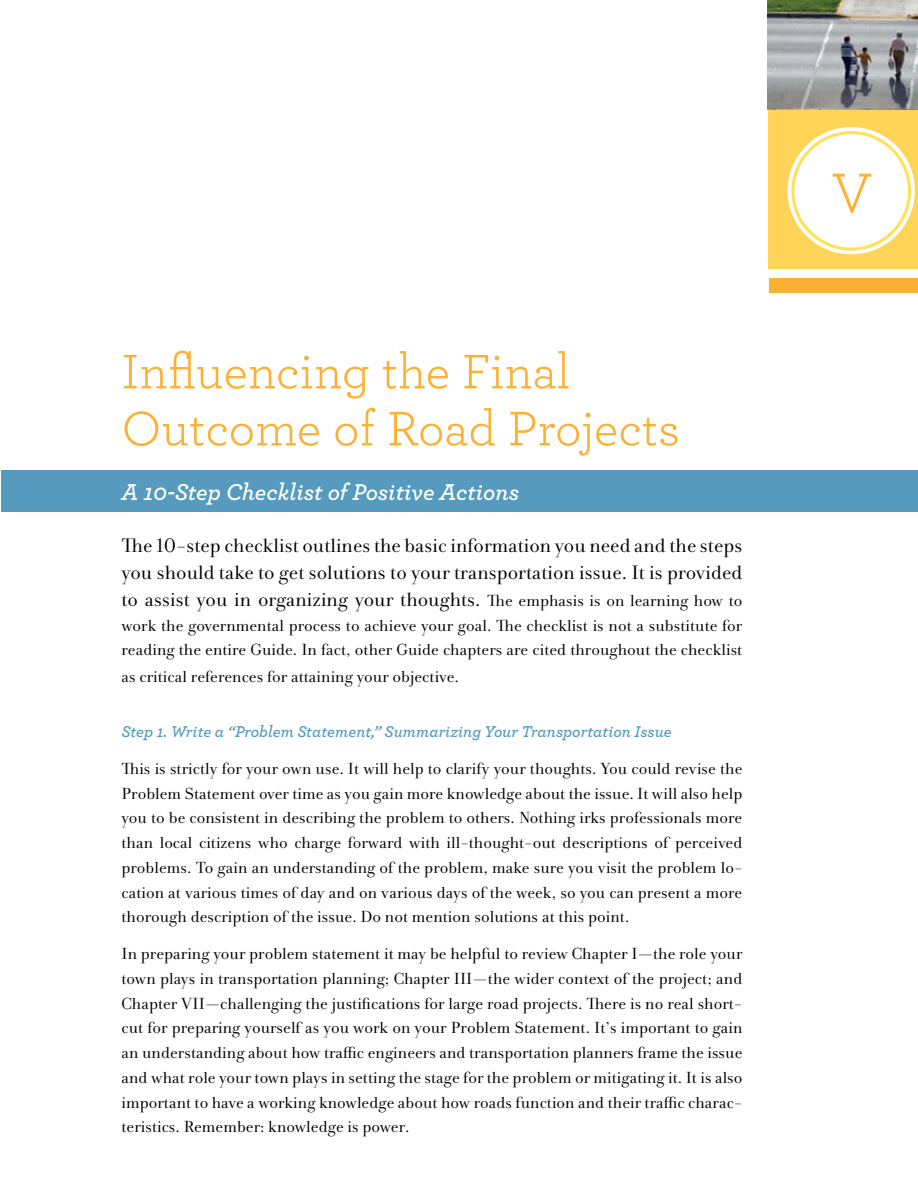
<style>
.page{position:relative;width:918px;height:1188px;background:#fff}
.page>*{position:absolute;margin:0;border:0;box-sizing:border-box;transform-origin:0 0}
.t1{font:58.5px "Archer";color:#fcb034}
.t2{font:51px/57px "Archer";color:#fcb034}
.t3{font:italic 600 24px "Archer";color:#fff}
.t4{font:19.95px/27px "Andrade Pro";color:#000;text-align:justify}
.t5{font:16.5px/24.8px "Andrade Pro";color:#000;text-align:justify}
.t6{font:italic 600 16.5px "Archer";color:#569bbe}
.s1{font-size:16.5px}
</style>
<div class="page">
<div style="left:769px;top:104px;width:149px;height:165px;background:#ffd457"></div>
<div style="left:770px;top:278px;width:148px;height:14px;background:#fcb034"></div>
<div style="left:2px;top:471px;width:916px;height:41px;background:#569bbe"></div>
<div style="left:788px;top:127px;width:127px;height:127px;background:#fff;border-radius:50%"></div>
<div style="left:791px;top:131px;width:120px;height:120px;border:3px solid #ffe153;border-radius:50%"></div>
<img style="left:768px;top:0;width:150px;height:110px">
<p class="t2" style="left:122px;top:341px;width:560px">Influencing the Final<br>Outcome of Road Projects</p>
<p class="t3" style="left:122px;top:474px;width:399px">A 10-Step Checklist of Positive Actions</p>
<p class="t4" style="left:122px;top:532px;width:623px">The 10-step checklist outlines the basic information you need and the steps you should take to get solutions to your transportation issue. It is provided to assist you in organizing your thoughts. <span class="s1">The emphasis is on learning how to</span></p>
<p class="t5" style="left:122px;top:613px;width:622px">work the governmental process to achieve your goal. The checklist is not a substitute for reading the entire Guide. In fact, other Guide chapters are cited throughout the checklist</p>
<p class="t5" style="left:122px;top:665px;width:339px">as critical references for attaining your objective.</p>
<p class="t6" style="left:122px;top:719px;width:552px">Step 1. Write a “Problem Statement,” Summarizing Your Transportation Issue</p>
<p class="t5" style="left:122px;top:756px;width:623px">This is strictly for your own use. It will help to clarify your thoughts. You could revise the Problem Statement over time as you gain more knowledge about the issue. It will also help you to be consistent in describing the problem to others. Nothing irks professionals more than local citizens who charge forward with ill-thought-out descriptions of perceived problems. To gain an understanding of the problem, make sure you visit the problem lo&shy;cation at various times of day and on various days of the week, so you can present a more thorough description of the issue. Do not mention solutions at this point.</p>
<p class="t5" style="left:122px;top:942px;width:623px">In preparing your problem statement it may be helpful to review Chapter I—the role your town plays in transportation planning; Chapter III—the wider context of the project; and Chapter VII—challenging the justifications for large road projects. There is no real short&shy;cut for preparing yourself as you work on your Problem Statement. It’s important to gain an understanding about how traffic engineers and transportation planners frame the issue and what role your town plays in setting the stage for the problem or mitigating it. It is also important to have a working knowledge about how roads function and their traffic charac&shy;teristics. Remember: knowledge is power.</p>
<p class="t1" style="left:832px;top:152px;width:42px">V</p>
</div>
